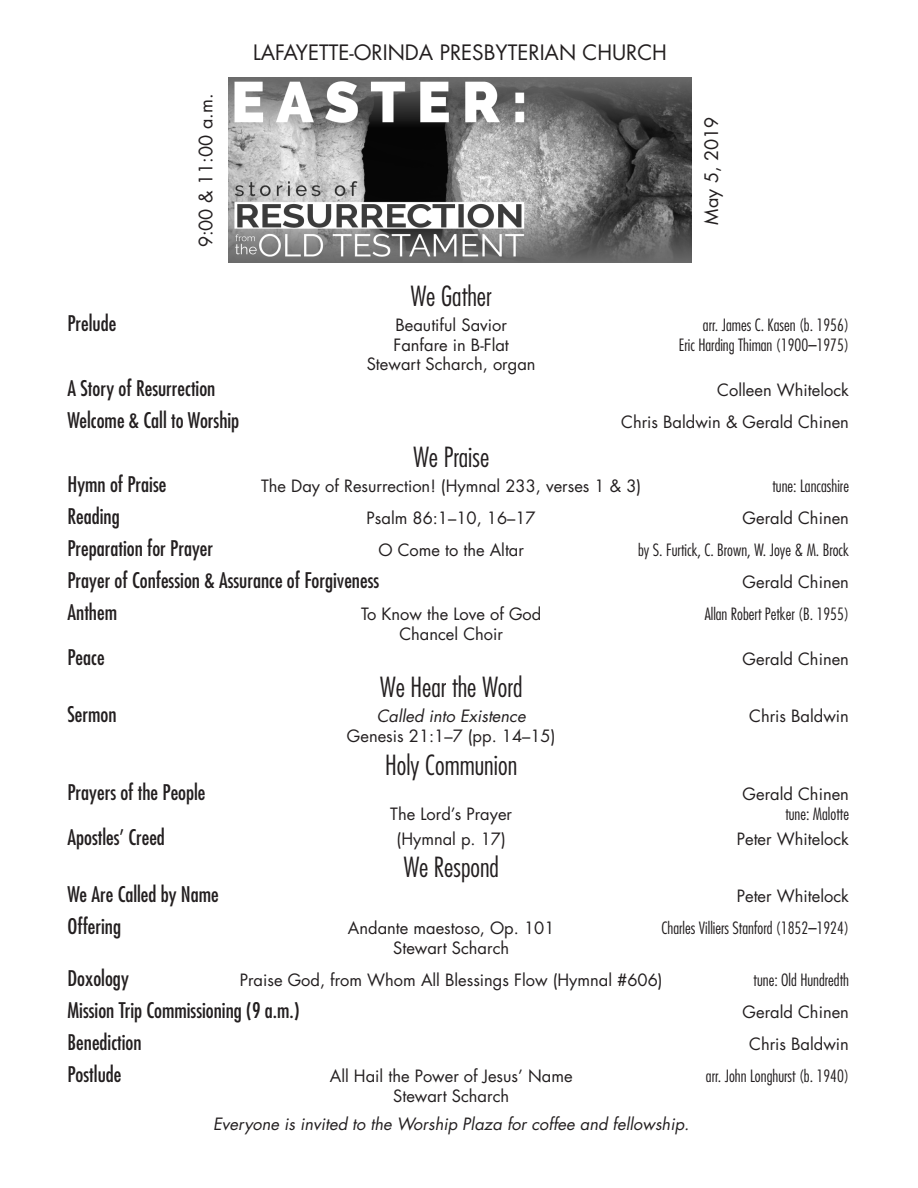
<style>
.page{position:relative;width:918px;height:1188px;background:#fff}
.page>*{position:absolute;margin:0;border:0;box-sizing:border-box;transform-origin:0 0}
.t1{font:300 condensed 27px "Futura LT";color:#231f20}
.t2{font:condensed 21px "Futura LT";color:#231f20}
.t3{font:20.7px "Futura LT";color:#231f20}
.t4{font:18px "Futura LT";color:#231f20}
.t5{font:16.5px "Futura LT";color:#231f20}
.t6{font:300 condensed 16.5px "Futura LT";color:#231f20}
.t7{font:italic 16.5px "Futura LT";color:#231f20}
</style>
<div class="page">
<img style="left:228px;top:78px;width:464px;height:184px">
<p class="t4" style="left:194px;top:247px;width:155px;rotate:-90deg">9:00 &amp; 11:00 a.m.</p>
<p class="t3" style="left:253px;top:40px;width:415px">LAFAYETTE-ORINDA PRESBYTERIAN CHURCH</p>
<h1 class="t1" style="left:411px;top:280px;width:83px">We Gather</h1>
<p class="t4" style="left:700px;top:225px;width:109px;rotate:-90deg">May 5, 2019</p>
<p class="t2" style="left:68px;top:310px;width:50px">Prelude</p>
<p class="t5" style="left:395px;top:314px;width:113px">Beautiful Savior</p>
<p class="t6" style="left:703px;top:315px;width:148px">arr. James C. Kasen (b. 1956)</p>
<p class="t5" style="left:394px;top:334px;width:117px">Fanfare in B-Flat</p>
<p class="t6" style="left:679px;top:335px;width:172px">Eric Harding Thiman (1900–1975)</p>
<p class="t5" style="left:367px;top:354px;width:170px">Stewart Scharch, organ</p>
<p class="t2" style="left:68px;top:375px;width:149px">A Story of Resurrection</p>
<p class="t5" style="left:717px;top:379px;width:133px">Colleen Whitelock</p>
<p class="t2" style="left:68px;top:407px;width:173px">Welcome &amp; Call to Worship</p>
<p class="t5" style="left:621px;top:411px;width:229px">Chris Baldwin &amp; Gerald Chinen</p>
<h1 class="t1" style="left:413px;top:441px;width:78px">We Praise</h1>
<p class="t2" style="left:68px;top:472px;width:100px">Hymn of Praise</p>
<p class="t5" style="left:261px;top:475px;width:382px">The Day of Resurrection! (Hymnal 233, verses 1 &amp; 3)</p>
<p class="t6" style="left:773px;top:476px;width:78px">tune: Lancashire</p>
<p class="t2" style="left:68px;top:504px;width:54px">Reading</p>
<p class="t5" style="left:367px;top:507px;width:171px">Psalm 86:1–10, 16–17</p>
<p class="t5" style="left:743px;top:507px;width:108px">Gerald Chinen</p>
<p class="t2" style="left:68px;top:535px;width:147px">Preparation for Prayer</p>
<p class="t5" style="left:378px;top:539px;width:147px">O Come to the Altar</p>
<p class="t6" style="left:638px;top:540px;width:212px">by S. Furtick, C. Brown, W. Joye &amp; M. Brock</p>
<p class="t2" style="left:68px;top:567px;width:313px">Prayer of Confession &amp; Assurance of Forgiveness</p>
<p class="t5" style="left:743px;top:571px;width:108px">Gerald Chinen</p>
<p class="t2" style="left:68px;top:599px;width:51px">Anthem</p>
<p class="t5" style="left:361px;top:603px;width:182px">To Know the Love of God</p>
<p class="t6" style="left:705px;top:604px;width:146px">Allan Robert Petker (B. 1955)</p>
<p class="t5" style="left:399px;top:623px;width:105px">Chancel Choir</p>
<p class="t2" style="left:68px;top:644px;width:39px">Peace</p>
<p class="t5" style="left:743px;top:648px;width:108px">Gerald Chinen</p>
<h1 class="t1" style="left:380px;top:671px;width:144px">We Hear the Word</h1>
<p class="t2" style="left:68px;top:702px;width:51px">Sermon</p>
<p class="t7" style="left:377px;top:706px;width:150px">Called into Existence</p>
<p class="t5" style="left:749px;top:706px;width:101px">Chris Baldwin</p>
<p class="t5" style="left:347px;top:726px;width:210px">Genesis 21:1–7 (pp. 14–15)</p>
<h1 class="t1" style="left:385px;top:749px;width:134px">Holy Communion</h1>
<p class="t2" style="left:68px;top:779px;width:139px">Prayers of the People</p>
<p class="t5" style="left:743px;top:783px;width:108px">Gerald Chinen</p>
<p class="t5" style="left:390px;top:803px;width:123px">The Lord’s Prayer</p>
<p class="t6" style="left:785px;top:804px;width:65px">tune: Malotte</p>
<p class="t2" style="left:68px;top:824px;width:99px">Apostles’ Creed</p>
<p class="t5" style="left:397px;top:828px;width:111px">(Hymnal p. 17)</p>
<p class="t5" style="left:737px;top:828px;width:114px">Peter Whitelock</p>
<h1 class="t1" style="left:403px;top:851px;width:97px">We Respond</h1>
<p class="t2" style="left:68px;top:882px;width:153px">We Are Called by Name</p>
<p class="t5" style="left:737px;top:886px;width:114px">Peter Whitelock</p>
<p class="t2" style="left:68px;top:914px;width:55px">Offering</p>
<p class="t5" style="left:348px;top:918px;width:208px">Andante maestoso, Op. 101</p>
<p class="t6" style="left:661px;top:918px;width:189px">Charles Villiers Stanford (1852–1924)</p>
<p class="t5" style="left:393px;top:937px;width:118px">Stewart Scharch</p>
<p class="t2" style="left:68px;top:966px;width:63px">Doxology</p>
<p class="t5" style="left:240px;top:969px;width:424px">Praise God, from Whom All Blessings Flow (Hymnal #606)</p>
<p class="t6" style="left:754px;top:970px;width:97px">tune: Old Hundredth</p>
<p class="t2" style="left:68px;top:998px;width:234px">Mission Trip Commissioning (9 a.m.)</p>
<p class="t5" style="left:743px;top:1001px;width:108px">Gerald Chinen</p>
<p class="t2" style="left:68px;top:1030px;width:76px">Benediction</p>
<p class="t5" style="left:749px;top:1033px;width:101px">Chris Baldwin</p>
<p class="t2" style="left:68px;top:1062px;width:55px">Postlude</p>
<p class="t5" style="left:330px;top:1065px;width:244px">All Hail the Power of Jesus’ Name</p>
<p class="t6" style="left:706px;top:1066px;width:145px">arr. John Longhurst (b. 1940)</p>
<p class="t5" style="left:393px;top:1085px;width:118px">Stewart Scharch</p>
<p class="t7" style="left:213px;top:1113px;width:478px">Everyone is invited to the Worship Plaza for coffee and fellowship.</p>
</div>
